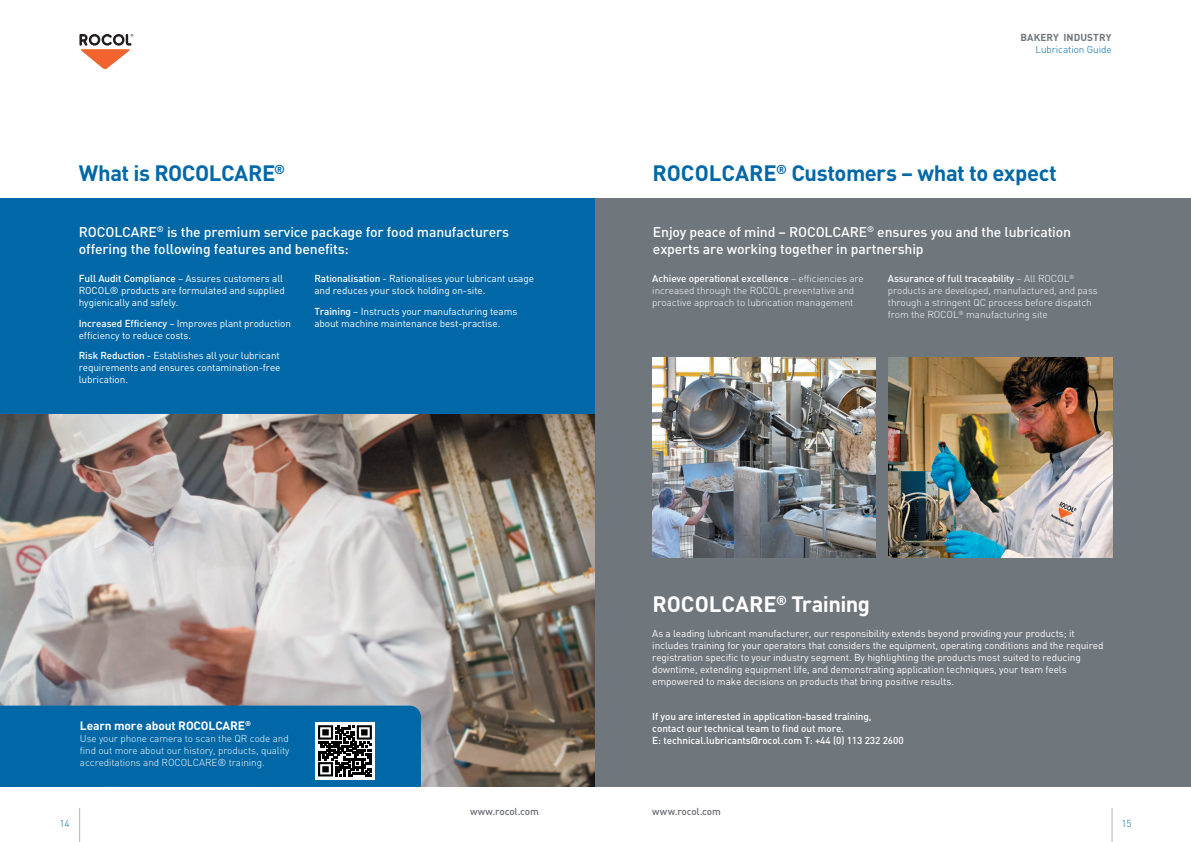
<style>
.page{position:relative;width:1191px;height:842px;background:#fff}
.page>*{position:absolute;margin:0;border:0;box-sizing:border-box;transform-origin:0 0}
.t1{font:700 22px "DIN Pro";letter-spacing:-.02em;color:#0068a7}
.t2{font:700 22px "DIN Pro";letter-spacing:-.005em;color:#fff}
.t3{font:500 14px/16.8px "DIN Pro";letter-spacing:-.01em;color:#fff}
.t4{font:700 12px "DIN Pro";letter-spacing:-.01em;color:#fff}
.t5{font:10px/12px "DIN Pro";letter-spacing:-.01em;color:#fff}
.t6{font:300 10px/12px "DIN Pro";letter-spacing:-.01em;color:#fff}
.t7{font:500 10px/12px "DIN Pro";letter-spacing:-.01em;color:#fff}
.t8{font:500 10px "DIN Pro";letter-spacing:-.015em;color:#696b73}
.t9{font:300 10px "DIN Pro";letter-spacing:-.01em;color:#0068a7}
.t10{font:700 10px "DIN Pro";letter-spacing:.01em;color:#6f767c}
.s1{font-weight:500}
</style>
<div class="page">
<div style="left:0;top:198px;width:595px;height:589px;background:#0068a7"></div>
<img style="left:0;top:414px;width:595px;height:373px">
<svg style="left:79px;top:34px;width:55px;height:35px"></svg>
<hr style="left:79px;top:808px;width:1px;height:34px;background:#b0b6b8">
<hr style="left:1111px;top:808px;width:1px;height:34px;background:#b0b6b8">
<div style="left:595px;top:198px;width:596px;height:589px;background:#6f767c"></div>
<img style="left:652px;top:357px;width:224px;height:200px">
<svg style="left:0;top:706px;width:421px;height:81px"></svg>
<img style="left:888px;top:357px;width:224px;height:200px">
<p class="t10" style="left:1020px;top:29px;width:92px">BAKERY INDUSTRY</p>
<p class="t9" style="left:1035px;top:42px;width:78px">Lubrication Guide</p>
<h1 class="t1" style="left:79px;top:155px;width:208px">What is ROCOLCARE<sup>®</sup></h1>
<h1 class="t1" style="left:652px;top:155px;width:406px">ROCOLCARE<sup>®</sup> Customers – what to expect</h1>
<h2 class="t3" style="left:79px;top:222px;width:432px">ROCOLCARE<sup>®</sup> is the premium service package for food manufacturers offering the following features and benefits:</h2>
<h2 class="t3" style="left:653px;top:222px;width:420px">Enjoy peace of mind – ROCOLCARE<sup>®</sup> ensures you and the lubrication experts are working together in partnership</h2>
<p class="t5" style="left:79px;top:272px;width:208px"><span class="s1">Full Audit Compliance</span> – Assures customers all<br>ROCOL® products are formulated and supplied hygienically and safely.</p>
<p class="t5" style="left:79px;top:316px;width:214px"><span class="s1">Increased Efficiency</span> – Improves plant production efficiency to reduce costs.</p>
<p class="t5" style="left:79px;top:349px;width:203px;text-align:justify"><span class="s1">Risk Reduction</span> - Establishes all your lubricant requirements and ensures contamination-free lubrication.</p>
<p class="t5" style="left:314px;top:272px;width:221px"><span class="s1">Rationalisation</span> - Rationalises your lubricant usage and reduces your stock holding on-site.</p>
<p class="t5" style="left:314px;top:304px;width:204px"><span class="s1">Training</span> – Instructs your manufacturing teams about machine maintenance best-practise.</p>
<p class="t6" style="left:652px;top:272px;width:213px"><span class="s1">Achieve operational excellence</span> – efficiencies are increased through the ROCOL preventative and proactive approach to lubrication management</p>
<p class="t6" style="left:888px;top:272px;width:211px"><span class="s1">Assurance of full traceability</span> – All ROCOL<sup>® </sup>products are developed, manufactured, and pass through a stringent QC process before dispatch from the ROCOL<sup>®</sup> manufacturing site</p>
<p class="t4" style="left:80px;top:716px;width:173px">Learn more about ROCOLCARE<sup>®</sup></p>
<p class="t6" style="left:80px;top:732px;width:211px;text-align:justify">Use your phone camera to scan the QR code and find out more about our history, products, quality accreditations and ROCOLCARE® training.</p>
<h1 class="t2" style="left:652px;top:585px;width:219px">ROCOLCARE<sup>®</sup> Training</h1>
<p class="t5" style="left:652px;top:626px;width:452px">As a leading lubricant manufacturer, our responsibility extends beyond providing your products; it includes training for your operators that considers the equipment, operating conditions and the required registration specific to your industry segment. By highlighting the products most suited to reducing downtime, extending equipment life, and demonstrating application techniques, your team feels empowered to make decisions on products that bring positive results.</p>
<p class="t7" style="left:652px;top:709px;width:253px">If you are interested in application-based training, contact our technical team to find out more.<br>E: technical.lubricants@rocol.com T: +44 (0) 113 232 2600</p>
<p class="t8" style="left:470px;top:803px;width:70px">www.rocol.com</p>
<p class="t8" style="left:652px;top:803px;width:70px">www.rocol.com</p>
<p class="t9" style="left:60px;top:816px;width:12px">14</p>
<p class="t9" style="left:1121px;top:816px;width:12px">15</p>
</div>
